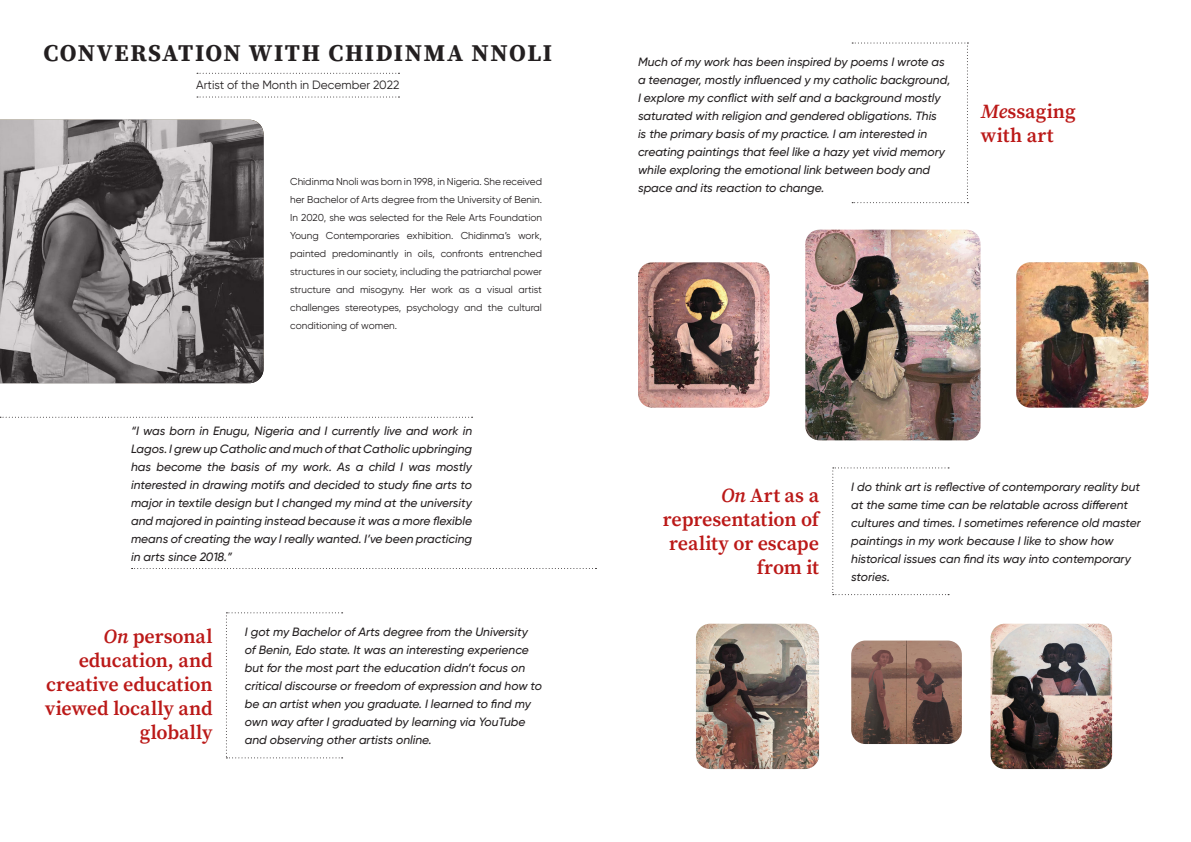
<style>
.page{position:relative;width:1191px;height:842px;background:#fff}
.page>*{position:absolute;margin:0;border:0;box-sizing:border-box;transform-origin:0 0}
.t1{font:24px "Source Serif Variable";letter-spacing:.065em;color:#231f20}
.t2{font:20px/24px "Source Serif Variable";letter-spacing:-.005em;color:#bb1918;text-align:right}
.t3{font:italic 500 12px/18px "Gilroy";color:#231f20}
.t4{font:12px "Gilroy";color:#231f20}
.t5{font:10px/18px "Gilroy";color:#231f20;text-align:justify}
.s1{font-style:italic}
</style>
<div class="page">
<img style="left:638px;top:262px;width:131px;height:146px">
<img style="left:696px;top:624px;width:123px;height:145px">
<img style="left:990px;top:624px;width:122px;height:145px">
<img style="left:851px;top:640px;width:111px;height:104px">
<img style="left:805px;top:230px;width:175px;height:210px">
<img style="left:1016px;top:262px;width:132px;height:146px">
<svg style="left:197px;top:97px;width:202px;height:1px"></svg>
<svg style="left:0;top:417px;width:472px;height:1px"></svg>
<svg style="left:132px;top:568px;width:464px;height:1px"></svg>
<svg style="left:197px;top:73px;width:202px;height:1px"></svg>
<svg style="left:0;top:120px;width:263px;height:263px;background:#7c7879"></svg>
<svg style="left:226px;top:612px;width:117px;height:146px"></svg>
<svg style="left:852px;top:43px;width:116px;height:160px"></svg>
<svg style="left:832px;top:467px;width:117px;height:128px"></svg>
<p class="t1" style="left:44px;top:37px;width:510px">CONVERSATION WITH CHIDINMA NNOLI</p>
<p class="t4" style="left:196px;top:78px;width:205px">Artist of the Month in December 2022</p>
<p class="t5" style="left:290px;top:172px;width:253px">Chidinma Nnoli was born in 1998, in Nigeria. She received her Bachelor of Arts degree from the University of Benin.<br>In 2020, she was selected for the Rele Arts Foundation Young Contemporaries exhibition. Chidinma’s work, painted predominantly in oils, confronts entrenched structures in our society, including the patriarchal power structure and misogyny. Her work as a visual artist challenges stereotypes, psychology and the cultural conditioning of women.</p>
<p class="t3" style="left:131px;top:421px;width:342px;text-align:justify">“I was born in Enugu, Nigeria and I currently live and work in Lagos. I grew up Catholic and much of that Catholic upbringing has become the basis of my work. As a child I was mostly interested in drawing motifs and decided to study fine arts to major in textile design but I changed my mind at the university and majored in painting instead because it was a more flexible means of creating the way I really wanted. I’ve been practicing in arts since 2018.”</p>
<p class="t2" style="left:45px;top:624px;width:169px"><span class="s1">On</span> personal education, and creative education viewed locally and globally</p>
<p class="t3" style="left:245px;top:623px;width:299px">I got my Bachelor of Arts degree from the University<br>of Benin, Edo state. It was an interesting experience but for the most part the education didn’t focus on critical discourse or freedom of expression and how to be an artist when you graduate. I learned to find my own way after I graduated by learning via YouTube and observing other artists online.</p>
<p class="t3" style="left:638px;top:53px;width:314px">Much of my work has been inspired by poems I wrote as a teenager, mostly influenced y my catholic background, I explore my conflict with self and a background mostly saturated with religion and gendered obligations. This<br>is the primary basis of my practice. I am interested in creating paintings that feel like a hazy yet vivid memory while exploring the emotional link between body and space and its reaction to change.</p>
<p class="t2" style="left:981px;top:99px;width:96px"><span class="s1">Me</span>ssaging</p>
<p class="t2" style="left:981px;top:123px;width:74px">with art</p>
<p class="t2" style="left:663px;top:483px;width:158px"><span class="s1">On</span> Art as a representation of reality or escape from it</p>
<p class="t3" style="left:851px;top:478px;width:291px">I do think art is reflective of contemporary reality but at the same time can be relatable across different cultures and times. I sometimes reference old master paintings in my work because I like to show how historical issues can find its way into contemporary stories.</p>
</div>
